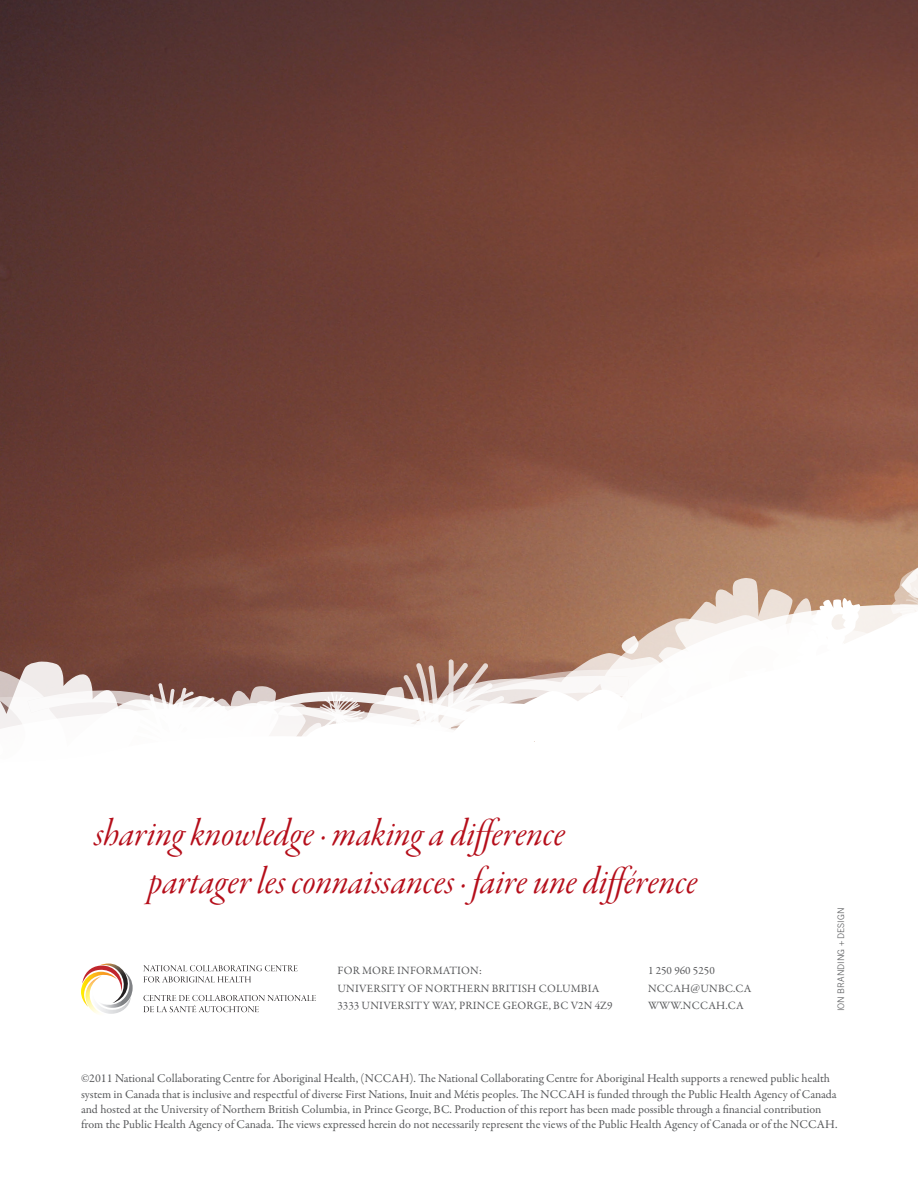
<style>
.page{position:relative;width:918px;height:1188px;background:#fff}
.page>*{position:absolute;margin:0;border:0;box-sizing:border-box;transform-origin:0 0}
.t1{font:39.75px "Garamond Premr Pro It Disp";color:#b50e1a}
.BODY{font:12px/15.5px "Garamond Premr Pro";color:#57585a}
.BODY-2{font:11.25px "Garamond Premr Pro";letter-spacing:.02em;color:#57585a}
.BODY-3{font:11.25px "Garamond Premr Pro";color:#57585a}
.Sub-sub{font:300 9px "Trade Gothic";color:#57585a}
</style>
<div class="page">
<img style="left:0;top:0;width:918px;height:661px">
<svg style="left:238px;top:621px;width:225px;height:40px;background:#8d5a47"></svg>
<svg style="left:501px;top:578px;width:192px;height:12px;background:#a47359"></svg>
<svg style="left:693px;top:476px;width:225px;height:114px;background:#a8765c"></svg>
<svg style="left:463px;top:590px;width:455px;height:152px"></svg>
<svg style="left:0;top:661px;width:450px;height:353px"></svg>
<p class="t1" style="left:94px;top:813px;width:472px">sharing knowledge · making a difference</p>
<p class="t1" style="left:148px;top:861px;width:551px">partager les connaissances · faire une différence</p>
<p class="BODY-2" style="left:338px;top:964px;width:146px">FOR MORE INFORMATION:</p>
<p class="BODY-2" style="left:338px;top:981px;width:263px">UNIVERSITY OF NORTHERN BRITISH COLUMBIA</p>
<p class="BODY-2" style="left:338px;top:999px;width:277px">3333 UNIVERSITY WAY, PRINCE GEORGE, BC V2N 4Z9</p>
<p class="BODY-3" style="left:648px;top:964px;width:68px">1 250 960 5250</p>
<p class="BODY-2" style="left:648px;top:981px;width:105px">NCCAH@UNBC.CA</p>
<p class="BODY-2" style="left:648px;top:999px;width:97px">WWW.NCCAH.CA</p>
<p class="Sub-sub" style="left:836px;top:1011px;width:105px;rotate:-90deg">ION BRANDING + DESIGN</p>
<p class="BODY" style="left:81px;top:1071px;width:758px">©2011 National Collaborating Centre for Aboriginal Health, (NCCAH). The National Collaborating Centre for Aboriginal Health supports a renewed public health system in Canada that is inclusive and respectful of diverse First Nations, Inuit and Métis peoples. The NCCAH is funded through the Public Health Agency of Canada and hosted at the University of Northern British Columbia, in Prince George, BC. Production of this report has been made possible through a financial contribution from the Public Health Agency of Canada. The views expressed herein do not necessarily represent the views of the Public Health Agency of Canada or of the NCCAH.</p>
</div>
